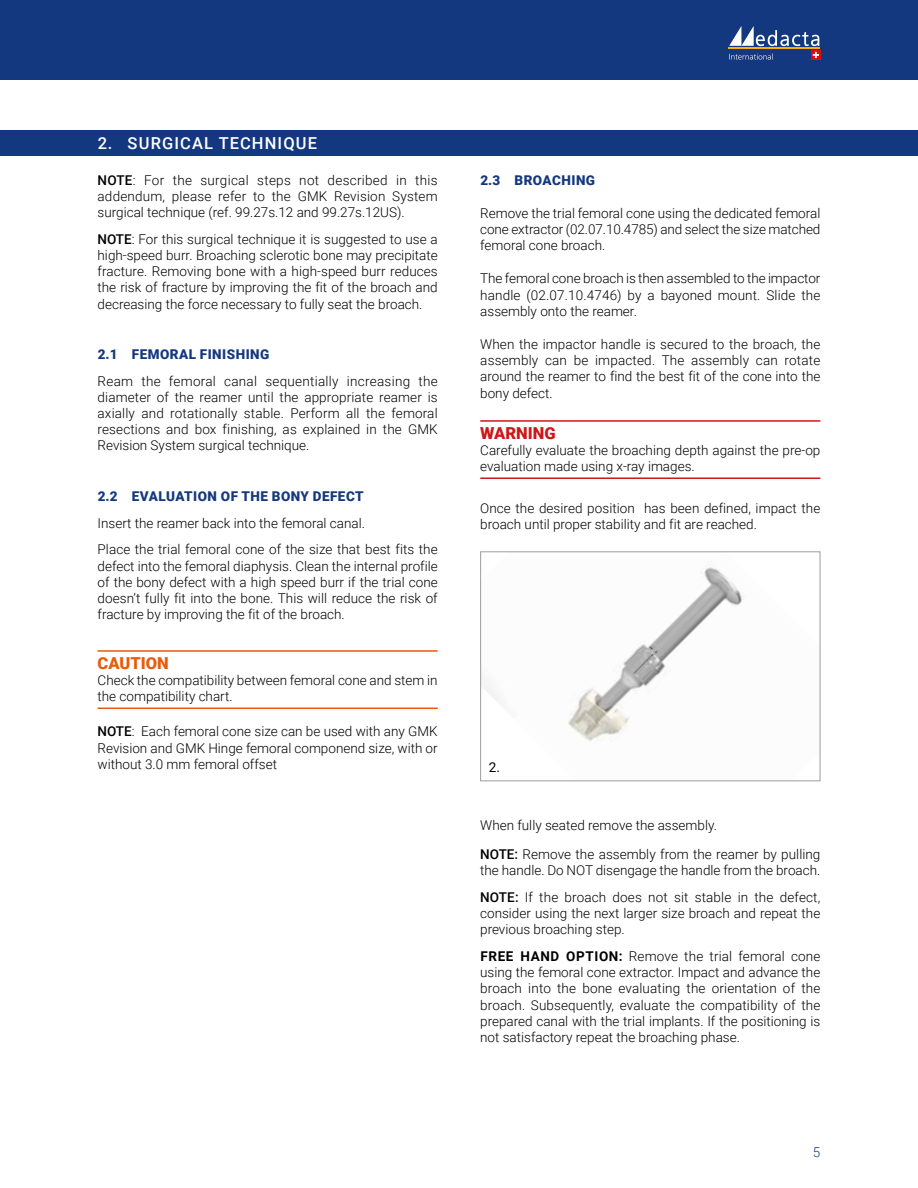
<style>
.page{position:relative;width:918px;height:1188px;background:#fff}
.page>*{position:absolute;margin:0;border:0;box-sizing:border-box;transform-origin:0 0}
.t1{font:500 16.5px "Roboto";letter-spacing:.07em;color:#fff}
.t2{font:900 16.5px "Roboto";color:#ea5b0b}
.t3{font:900 16.5px "Roboto";color:#cd171a}
.t4{font:300 13.5px/16.2px "Roboto";color:#000;text-align:justify}
.t5{font:900 13.5px "Roboto";letter-spacing:.035em;color:#14387f}
.t6{font:13.5px "Roboto";color:#000}
.t7{font:300 13.5px "Roboto";color:#14387f}
.s1{font-weight:500}
.s2{font-weight:700}
</style>
<div class="page">
<div style="left:0;top:0;width:918px;height:80px;background:#14387f"></div>
<hr style="left:729px;top:48px;width:91px;height:1px;background:#f9b000">
<svg style="left:729px;top:26px;width:91px;height:20px"></svg>
<svg style="left:811px;top:50px;width:9px;height:10px"></svg>
<svg style="left:813px;top:52px;width:6px;height:6px"></svg>
<svg style="left:729px;top:53px;width:44px;height:7px"></svg>
<div style="left:0;top:130px;width:918px;height:26px;background:#14387f"></div>
<hr style="left:98px;top:650px;width:340px;height:2px;background:#ea5b0b">
<hr style="left:98px;top:708px;width:340px;height:1px;background:#ea5b0b">
<hr style="left:480px;top:420px;width:340px;height:2px;background:#cd171a">
<hr style="left:480px;top:477px;width:340px;height:2px;background:#cd171a">
<img style="left:483px;top:561px;width:261px;height:181px">
<div style="left:480px;top:551px;width:340px;height:230px;border:1px solid #9d9d9c"></div>
<p class="t1" style="left:98px;top:132px;width:221px">2. SURGICAL TECHNIQUE</p>
<p class="t4" style="left:98px;top:171px;width:342px"><span class="s1">NOTE</span>: For the surgical steps not described in this addendum, please refer to the GMK Revision System surgical technique (ref. 99.27s.12 and 99.27s.12US).</p>
<p class="t4" style="left:98px;top:230px;width:342px"><span class="s1">NOTE</span>: For this surgical technique it is suggested to use a high-speed burr. Broaching sclerotic bone may precipitate fracture. Removing bone with a high-speed burr reduces the risk of fracture by improving the fit of the broach and decreasing the force necessary to fully seat the broach.</p>
<p class="t5" style="left:98px;top:345px;width:173px">2.1 FEMORAL FINISHING</p>
<p class="t4" style="left:98px;top:372px;width:342px">Ream the femoral canal sequentially increasing the diameter of the reamer until the appropriate reamer is axially and rotationally stable. Perform all the femoral resections and box finishing, as explained in the GMK Revision System surgical technique.</p>
<p class="t5" style="left:98px;top:486px;width:267px">2.2 EVALUATION OF THE BONY DEFECT</p>
<p class="t4" style="left:98px;top:509px;width:342px;line-height:26.8px">Insert the reamer back into the femoral canal.<br>Place the trial femoral cone of the size that best fits the</p>
<p class="t4" style="left:98px;top:557px;width:342px">defect into the femoral diaphysis. Clean the internal profile of the bony defect with a high speed burr if the trial cone doesn’t fully fit into the bone. This will reduce the risk of fracture by improving the fit of the broach.</p>
<p class="t2" style="left:98px;top:651px;width:73px">CAUTION</p>
<p class="t4" style="left:98px;top:672px;width:342px">Check the compatibility between femoral cone and stem in the compatibility chart.</p>
<p class="t4" style="left:98px;top:723px;width:342px"><span class="s1">NOTE</span>: Each femoral cone size can be used with any GMK Revision and GMK Hinge femoral componend size, with or without 3.0 mm femoral offset</p>
<p class="t5" style="left:480px;top:170px;width:116px">2.3 BROACHING</p>
<p class="t4" style="left:480px;top:204px;width:342px">Remove the trial femoral cone using the dedicated femoral cone extractor (02.07.10.4785) and select the size matched femoral cone broach.</p>
<p class="t4" style="left:480px;top:270px;width:342px">The femoral cone broach is then assembled to the impactor handle (02.07.10.4746) by a bayoned mount. Slide the assembly onto the reamer.</p>
<p class="t4" style="left:480px;top:336px;width:342px">When the impactor handle is secured to the broach, the assembly can be impacted. The assembly can rotate around the reamer to find the best fit of the cone into the bony defect.</p>
<p class="t3" style="left:480px;top:421px;width:77px">WARNING</p>
<p class="t4" style="left:480px;top:442px;width:342px">Carefully evaluate the broaching depth against the pre-op evaluation made using x-ray images.</p>
<p class="t4" style="left:480px;top:499px;width:342px">Once the desired position has been defined, impact the broach until proper stability and fit are reached.</p>
<p class="t6" style="left:489px;top:758px;width:13px">2.</p>
<p class="t4" style="left:480px;top:810px;width:342px;line-height:29px">When fully seated remove the assembly.<br><span class="s1">NOTE:</span> Remove the assembly from the reamer by pulling</p>
<p class="t4" style="left:480px;top:856px;width:342px;line-height:26.8px">the handle. Do NOT disengage the handle from the broach.<br><span class="s1">NOTE:</span> If the broach does not sit stable in the defect,</p>
<p class="t4" style="left:480px;top:905px;width:342px">consider using the next larger size broach and repeat the previous broaching step.</p>
<p class="t4" style="left:480px;top:948px;width:342px"><span class="s2">FREE HAND OPTION:</span> Remove the trial femoral cone using the femoral cone extractor. Impact and advance the broach into the bone evaluating the orientation of the broach. Subsequently, evaluate the compatibility of the prepared canal with the trial implants. If the positioning is not satisfactory repeat the broaching phase.</p>
<p class="t7" style="left:813px;top:1143px;width:9px">5</p>
</div>
